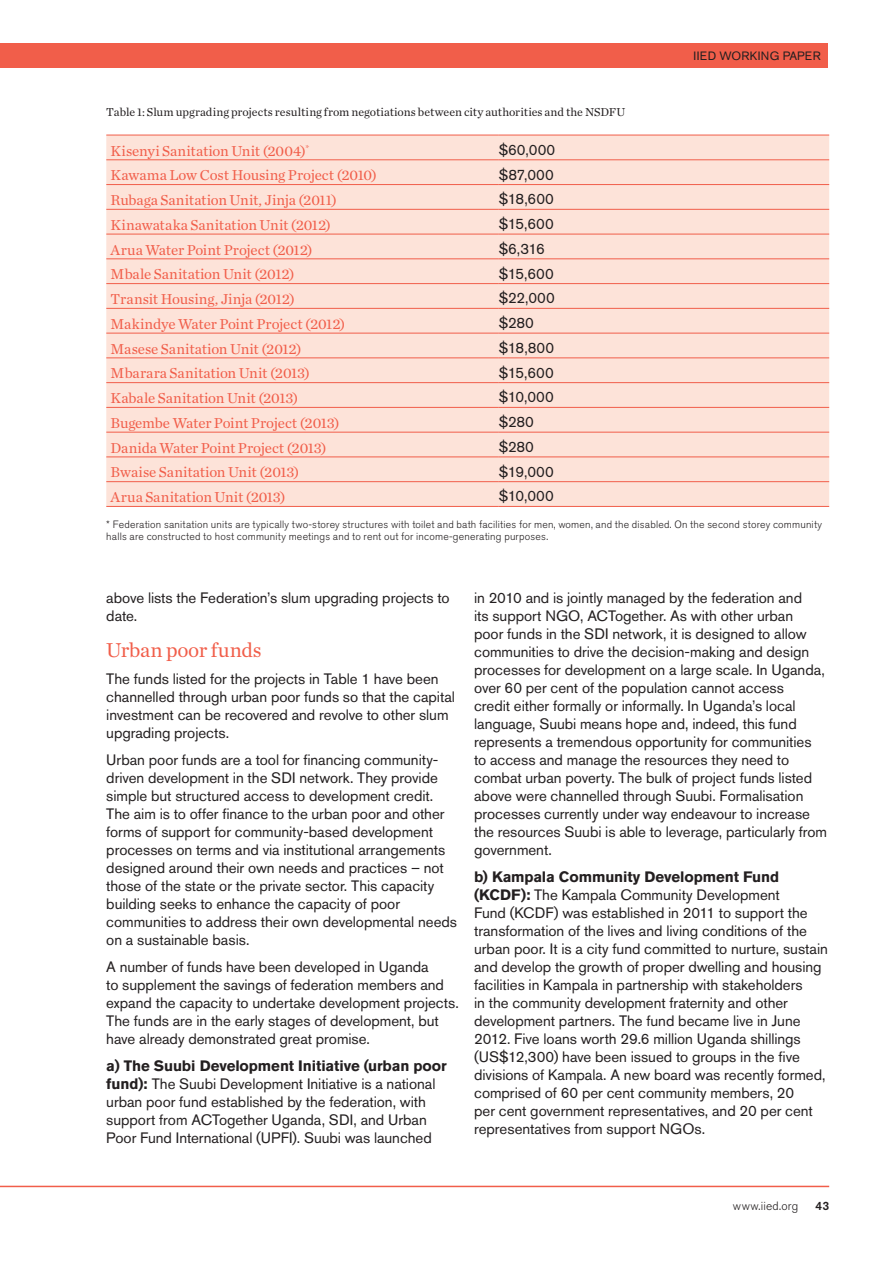
<style>
.page{position:relative;width:893px;height:1263px;background:#fff}
.page>*{position:absolute;margin:0;border:0;box-sizing:border-box;transform-origin:0 0}
.t1{font:21px "Chronicle Text G1";letter-spacing:-.01em;color:#f15e4a}
.t2{font:15px/18px "Akzidenz Grotesk BE";letter-spacing:-.005em;color:#231f20}
.t3{font:15px "Chronicle Text G1";letter-spacing:-.005em;color:#f15e4a}
.t4{font:12px "Chronicle Text G1";color:#231f20}
.t5{font:12px "Akzidenz Grotesk BE";letter-spacing:.02em;color:#231f20}
.t6{font:300 12px "Akzidenz Grotesk BE";letter-spacing:.015em;color:#231f20}
.t7{font:500 12px "Akzidenz Grotesk BE";color:#231f20}
.t8{font:300 10.5px/12px "Akzidenz Grotesk BE";letter-spacing:.02em;color:#231f20}
.s1{font-weight:700}
</style>
<div class="page">
<div style="left:0;top:43px;width:828px;height:24px;background:#f15e4a"></div>
<hr style="left:0;top:1186px;width:829px;height:1px;background:#f15e4a">
<div style="left:106px;top:136px;width:723px;height:370px;background:#fde3d9"></div>
<hr style="left:106px;top:159px;width:393px;height:1px;background:#f15e4a">
<hr style="left:499px;top:159px;width:330px;height:1px;background:#f15e4a">
<hr style="left:106px;top:184px;width:393px;height:1px;background:#f15e4a">
<hr style="left:499px;top:184px;width:330px;height:1px;background:#f15e4a">
<hr style="left:106px;top:209px;width:393px;height:1px;background:#f15e4a">
<hr style="left:499px;top:209px;width:330px;height:1px;background:#f15e4a">
<hr style="left:106px;top:234px;width:393px;height:1px;background:#f15e4a">
<hr style="left:499px;top:234px;width:330px;height:1px;background:#f15e4a">
<hr style="left:106px;top:258px;width:393px;height:1px;background:#f15e4a">
<hr style="left:499px;top:258px;width:330px;height:1px;background:#f15e4a">
<hr style="left:106px;top:283px;width:393px;height:1px;background:#f15e4a">
<hr style="left:499px;top:283px;width:330px;height:1px;background:#f15e4a">
<hr style="left:106px;top:308px;width:393px;height:1px;background:#f15e4a">
<hr style="left:499px;top:308px;width:330px;height:1px;background:#f15e4a">
<hr style="left:106px;top:333px;width:393px;height:1px;background:#f15e4a">
<hr style="left:499px;top:333px;width:330px;height:1px;background:#f15e4a">
<hr style="left:106px;top:357px;width:393px;height:1px;background:#f15e4a">
<hr style="left:499px;top:357px;width:330px;height:1px;background:#f15e4a">
<hr style="left:106px;top:382px;width:393px;height:1px;background:#f15e4a">
<hr style="left:499px;top:382px;width:330px;height:1px;background:#f15e4a">
<hr style="left:106px;top:407px;width:393px;height:1px;background:#f15e4a">
<hr style="left:499px;top:407px;width:330px;height:1px;background:#f15e4a">
<hr style="left:106px;top:432px;width:393px;height:1px;background:#f15e4a">
<hr style="left:499px;top:432px;width:330px;height:1px;background:#f15e4a">
<hr style="left:106px;top:456px;width:393px;height:1px;background:#f15e4a">
<hr style="left:499px;top:456px;width:330px;height:1px;background:#f15e4a">
<hr style="left:106px;top:481px;width:393px;height:1px;background:#f15e4a">
<hr style="left:499px;top:481px;width:330px;height:1px;background:#f15e4a">
<hr style="left:499px;top:135px;width:330px;height:1px;background:#f15e4a">
<hr style="left:499px;top:506px;width:330px;height:1px;background:#f15e4a">
<hr style="left:106px;top:135px;width:393px;height:1px;background:#f15e4a">
<hr style="left:106px;top:506px;width:393px;height:1px;background:#f15e4a">
<p class="t5" style="left:693px;top:48px;width:129px">IIED Working paper</p>
<p class="t4" style="left:106px;top:103px;width:521px">Table 1: Slum upgrading projects resulting from negotiations between city authorities and the NSDFU</p>
<p class="t3" style="left:111px;top:139px;width:200px">Kisenyi Sanitation Unit (2004)<sup>*</sup></p>
<p class="t2" style="left:499px;top:140px;width:58px">$60,000</p>
<p class="t3" style="left:111px;top:164px;width:268px">Kawama Low Cost Housing Project (2010)</p>
<p class="t2" style="left:499px;top:165px;width:56px">$87,000</p>
<p class="t3" style="left:111px;top:189px;width:228px">Rubaga Sanitation Unit, Jinja (2011)</p>
<p class="t2" style="left:499px;top:190px;width:57px">$18,600</p>
<p class="t3" style="left:111px;top:213px;width:222px">Kinawataka Sanitation Unit (2012)</p>
<p class="t2" style="left:499px;top:215px;width:56px">$15,600</p>
<p class="t3" style="left:111px;top:238px;width:204px">Arua Water Point Project (2012)</p>
<p class="t2" style="left:499px;top:239px;width:48px">$6,316</p>
<p class="t3" style="left:111px;top:263px;width:185px">Mbale Sanitation Unit (2012)</p>
<p class="t2" style="left:499px;top:264px;width:56px">$15,600</p>
<p class="t3" style="left:111px;top:288px;width:186px">Transit Housing, Jinja (2012)</p>
<p class="t2" style="left:499px;top:289px;width:58px">$22,000</p>
<p class="t3" style="left:111px;top:312px;width:236px">Makindye Water Point Project (2012)</p>
<p class="t2" style="left:499px;top:314px;width:37px">$280</p>
<p class="t3" style="left:111px;top:337px;width:192px">Masese Sanitation Unit (2012)</p>
<p class="t2" style="left:499px;top:338px;width:57px">$18,800</p>
<p class="t3" style="left:111px;top:362px;width:201px">Mbarara Sanitation Unit (2013)</p>
<p class="t2" style="left:499px;top:363px;width:56px">$15,600</p>
<p class="t3" style="left:111px;top:387px;width:189px">Kabale Sanitation Unit (2013)</p>
<p class="t2" style="left:499px;top:388px;width:57px">$10,000</p>
<p class="t3" style="left:111px;top:411px;width:231px">Bugembe Water Point Project (2013)</p>
<p class="t2" style="left:499px;top:413px;width:37px">$280</p>
<p class="t3" style="left:111px;top:436px;width:218px">Danida Water Point Project (2013)</p>
<p class="t2" style="left:499px;top:437px;width:37px">$280</p>
<p class="t3" style="left:111px;top:461px;width:190px">Bwaise Sanitation Unit (2013)</p>
<p class="t2" style="left:499px;top:462px;width:57px">$19,000</p>
<p class="t3" style="left:111px;top:486px;width:177px">Arua Sanitation Unit (2013)</p>
<p class="t2" style="left:499px;top:487px;width:57px">$10,000</p>
<p class="t8" style="left:106px;top:518px;width:717px">* Federation sanitation units are typically two-storey structures with toilet and bath facilities for men, women, and the disabled. On the second storey community halls are constructed to host community meetings and to rent out for income-generating purposes.</p>
<p class="t2" style="left:106px;top:589px;width:345px">above lists the Federation’s slum upgrading projects to date.</p>
<h1 class="t1" style="left:106px;top:634px;width:157px">Urban poor funds</h1>
<p class="t2" style="left:106px;top:670px;width:350px">The funds listed for the projects in Table 1 have been channelled through urban poor funds so that the capital investment can be recovered and revolve to other slum upgrading projects.</p>
<p class="t2" style="left:106px;top:751px;width:352px">Urban poor funds are a tool for financing community&shy;driven development in the SDI network. They provide simple but structured access to development credit.<br>The aim is to offer finance to the urban poor and other forms of support for community‑based development processes on terms and via institutional arrangements designed around their own needs and practices – not those of the state or the private sector. This capacity building seeks to enhance the capacity of poor communities to address their own developmental needs on a sustainable basis.</p>
<p class="t2" style="left:106px;top:958px;width:354px">A number of funds have been developed in Uganda<br>to supplement the savings of federation members and expand the capacity to undertake development projects.<br>The funds are in the early stages of development, but have already demonstrated great promise.</p>
<p class="t2" style="left:106px;top:1057px;width:342px"><span class="s1">a) The Suubi Development Initiative (urban poor fund):</span> The Suubi Development Initiative is a national urban poor fund established by the federation, with support from ACTogether Uganda, SDI, and Urban Poor Fund International (UPFI). Suubi was launched</p>
<p class="t2" style="left:474px;top:589px;width:354px">in 2010 and is jointly managed by the federation and<br>its support NGO, ACTogether. As with other urban<br>poor funds in the SDI network, it is designed to allow communities to drive the decision-making and design processes for development on a large scale. In Uganda, over 60 per cent of the population cannot access<br>credit either formally or informally. In Uganda’s local language, Suubi means hope and, indeed, this fund represents a tremendous opportunity for communities to access and manage the resources they need to combat urban poverty. The bulk of project funds listed above were channelled through Suubi. Formalisation processes currently under way endeavour to increase the resources Suubi is able to leverage, particularly from government.</p>
<p class="t2" style="left:474px;top:868px;width:355px"><span class="s1">b) Kampala Community Development Fund (KCDF):</span> The Kampala Community Development<br>Fund (KCDF) was established in 2011 to support the transformation of the lives and living conditions of the urban poor. It is a city fund committed to nurture, sustain and develop the growth of proper dwelling and housing facilities in Kampala in partnership with stakeholders<br>in the community development fraternity and other development partners. The fund became live in June 2012. Five loans worth 29.6 million Uganda shillings (US$12,300) have been issued to groups in the five divisions of Kampala. A new board was recently formed, comprised of 60 per cent community members, 20<br>per cent government representatives, and 20 per cent representatives from support NGOs.</p>
<p class="t6" style="left:733px;top:1199px;width:67px">www.iied.org</p>
<p class="t7" style="left:815px;top:1199px;width:15px">43</p>
</div>
